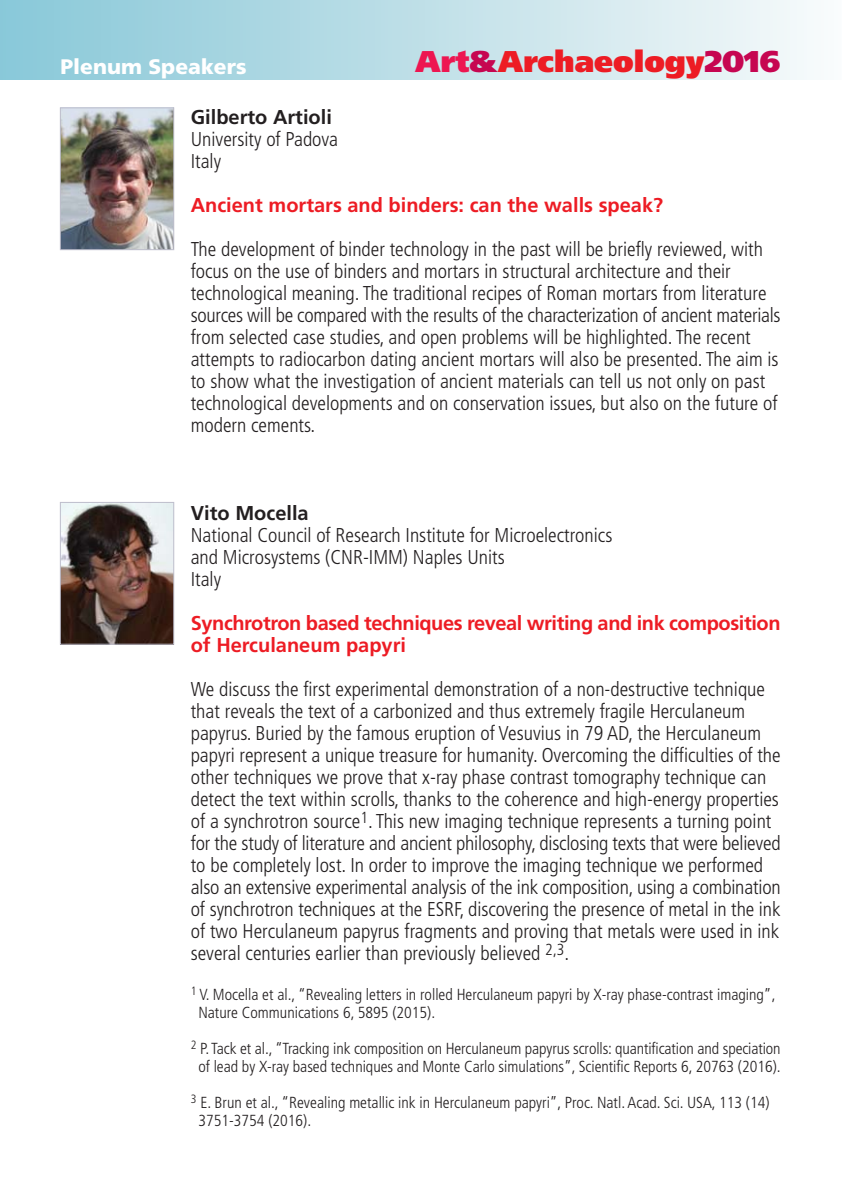
<style>
.page{position:relative;width:842px;height:1189px;background:#fff}
.page>*{position:absolute;margin:0;border:0;box-sizing:border-box;transform-origin:0 0}
.t1{font:900 30px "Frutiger";color:#ed1c24}
.t2{font:900 21px "Frutiger";color:#fff}
.t3{font:300 condensed 20px/22px "Frutiger";color:#231f20}
.t4{font:700 20px/22px "Frutiger";letter-spacing:-.02em;color:#ed1c24}
.t5{font:700 20px "Frutiger";color:#ed1c24}
.t6{font:700 20px "Frutiger";color:#231f20}
.t7{font:300 condensed 16px/18px "Frutiger";color:#231f20}
.s1{color:#ed1651}
.s2{color:#c60651}
</style>
<div class="page">
<div style="left:0;top:0;width:842px;height:79px;background:linear-gradient(to right,#88c7d7,#f7fafa)"></div>
<img style="left:62px;top:110px;width:110px;height:138px">
<div style="left:60px;top:108px;width:114px;height:142px;border:1px solid #bebecc"></div>
<img style="left:62px;top:504px;width:110px;height:138px">
<div style="left:60px;top:502px;width:114px;height:142px;border:1px solid #bebecc"></div>
<p class="t2" style="left:60px;top:58px;width:188px">Plenum Speakers</p>
<h1 class="t1" style="left:415px;top:49px;width:366px"><span class="s1">Art</span><span class="s2">&amp;</span>Archaeology<span class="s2">2016</span></h1>
<p class="t6" style="left:191px;top:109px;width:143px">Gilberto Artioli</p>
<p class="t3" style="left:191px;top:129px;width:149px">University of Padova<br>Italy</p>
<p class="t5" style="left:191px;top:197px;width:474px">Ancient mortars and binders: can the walls speak?</p>
<p class="t3" style="left:191px;top:239px;width:591px">The development of binder technology in the past will be briefly reviewed, with focus on the use of binders and mortars in structural architecture and their technological meaning. The traditional recipes of Roman mortars from literature sources will be compared with the results of the characterization of ancient materials from selected case studies, and open problems will be highlighted. The recent attempts to radiocarbon dating ancient mortars will also be presented. The aim is to show what the investigation of ancient materials can tell us not only on past technological developments and on conservation issues, but also on the future of modern cements.</p>
<p class="t6" style="left:191px;top:505px;width:119px">Vito Mocella</p>
<p class="t3" style="left:191px;top:525px;width:423px">National Council of Research Institute for Microelectronics and Microsystems (CNR-IMM) Naples Units<br>Italy</p>
<p class="t4" style="left:191px;top:613px;width:591px">Synchrotron based techniques reveal writing and ink composition of Herculaneum papyri</p>
<p class="t3" style="left:191px;top:679px;width:591px">We discuss the first experimental demonstration of a non-destructive technique that reveals the text of a carbonized and thus extremely fragile Herculaneum papyrus. Buried by the famous eruption of Vesuvius in 79 AD, the Herculaneum papyri represent a unique treasure for humanity. Overcoming the difficulties of the other techniques we prove that x-ray phase contrast tomography technique can detect the text within scrolls, thanks to the coherence and high-energy properties of a synchrotron source<sup>1</sup>. This new imaging technique represents a turning point for the study of literature and ancient philosophy, disclosing texts that were believed to be completely lost. In order to improve the imaging technique we performed also an extensive experimental analysis of the ink composition, using a combination of synchrotron techniques at the ESRF, discovering the presence of metal in the ink of two Herculaneum papyrus fragments and proving that metals were used in ink several centuries earlier than previously believed <sup>2,3</sup>.</p>
<p class="t7" style="left:198px;top:987px;width:579px;text-indent:-8px"><sup>1</sup> V. Mocella et al., “Revealing letters in rolled Herculaneum papyri by X-ray phase-contrast imaging”,<br>Nature Communications 6, 5895 (2015).</p>
<p class="t7" style="left:191px;top:1041px;width:591px;text-align:center"><sup>2</sup> P. Tack et al., “Tracking ink composition on Herculaneum papyrus scrolls: quantification and speciation of lead by X-ray based techniques and Monte Carlo simulations”, Scientific Reports 6, 20763 (2016).</p>
<p class="t7" style="left:198px;top:1095px;width:573px;text-indent:-8px"><sup>3</sup> E. Brun et al., “Revealing metallic ink in Herculaneum papyri”, Proc. Natl. Acad. Sci. USA, 113 (14)<br>3751-3754 (2016).</p>
</div>
